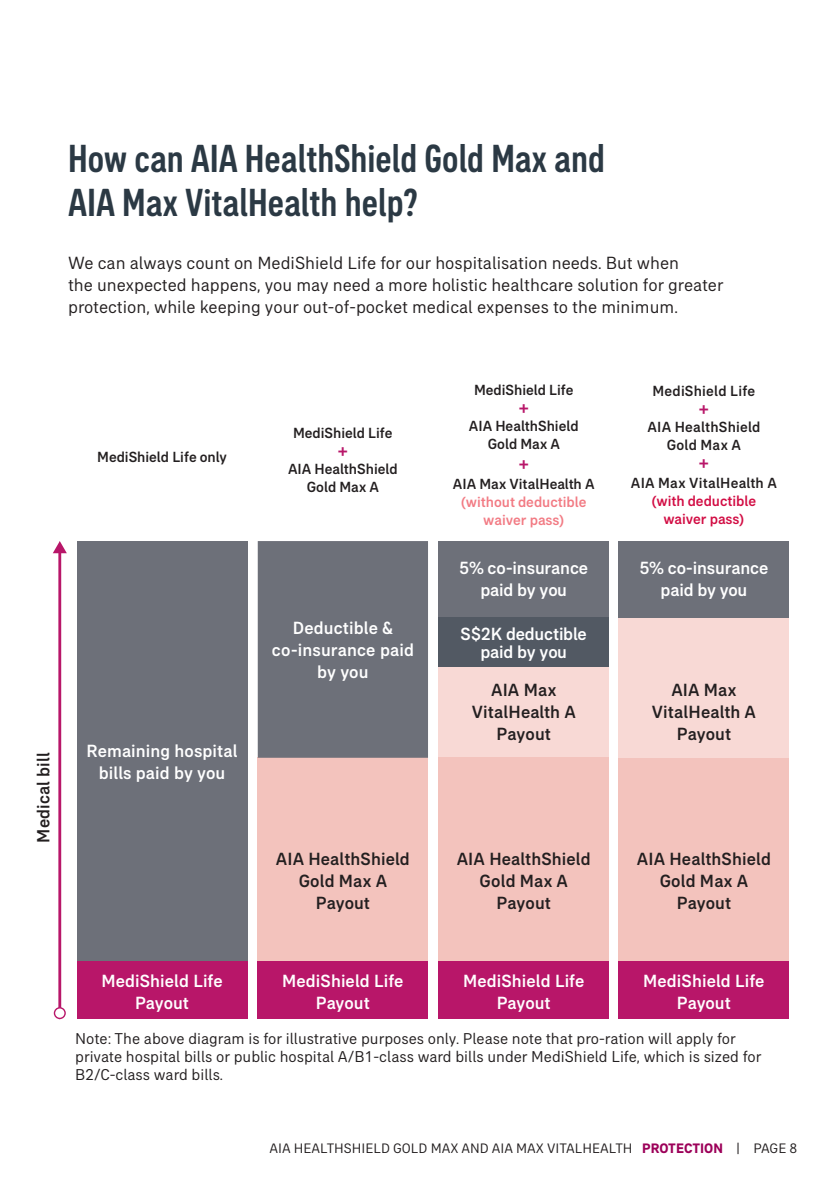
<style>
.page{position:relative;width:840px;height:1191px;background:#fff}
.page>*{position:absolute;margin:0;border:0;box-sizing:border-box;transform-origin:0 0}
.t1{font:500 condensed 40px/44px "AIA Everest";color:#2b3944}
.t2{font:500 20px "AIA Everest";color:#b81669}
.t3{font:500 18px/22px "AIA Everest";letter-spacing:.005em;color:#fff;text-align:center}
.t4{font:18px/22px "AIA Everest";color:#231f20}
.t5{font:500 18px/22px "AIA Everest";letter-spacing:.005em;color:#231f20;text-align:center}
.t6{font:16px/18px "AIA Everest";color:#231f20}
.t7{font:500 15px/18px "AIA Everest";color:#231f20;text-align:center}
.t8{font:500 15px/18px "AIA Everest";color:#f27b84;text-align:center}
.t9{font:500 15px/18px "AIA Everest";color:#d20d44;text-align:center}
.t10{font:500 15px "AIA Everest";letter-spacing:.02em;color:#231f20}
.t11{font:14px "AIA Everest";color:#231f20}
.s1{font-weight:700;color:#9c0159}
</style>
<div class="page">
<hr style="left:58px;top:550px;width:3px;height:464px;background:#b81669">
<svg style="left:54px;top:1007px;width:12px;height:12px"></svg>
<svg style="left:53px;top:541px;width:14px;height:12px"></svg>
<div style="left:77px;top:541px;width:170px;height:422px;background:#6d7079"></div>
<div style="left:77px;top:961px;width:170px;height:58px;background:#b81669"></div>
<div style="left:257px;top:757px;width:171px;height:206px;background:#f3c3bd"></div>
<div style="left:257px;top:541px;width:171px;height:216px;background:#6d7079"></div>
<div style="left:257px;top:961px;width:171px;height:58px;background:#b81669"></div>
<div style="left:618px;top:757px;width:170px;height:206px;background:#f3c3bd"></div>
<div style="left:618px;top:618px;width:170px;height:139px;background:#f8d9d5"></div>
<div style="left:618px;top:541px;width:170px;height:77px;background:#6d7079"></div>
<div style="left:618px;top:961px;width:170px;height:58px;background:#b81669"></div>
<div style="left:438px;top:667px;width:170px;height:90px;background:#f8d9d5"></div>
<div style="left:438px;top:541px;width:170px;height:76px;background:#6d7079"></div>
<div style="left:438px;top:617px;width:170px;height:50px;background:#525963"></div>
<div style="left:438px;top:757px;width:170px;height:206px;background:#f3c3bd"></div>
<div style="left:438px;top:961px;width:170px;height:58px;background:#b81669"></div>
<h1 class="t1" style="left:68px;top:136px;width:538px">How can AIA HealthShield Gold Max and<br>AIA Max VitalHealth help?</h1>
<p class="t4" style="left:68px;top:251px;width:656px">We can always count on MediShield Life for our hospitalisation needs. But when<br>the unexpected happens, you may need a more holistic healthcare solution for greater protection, while keeping your out-of-pocket medical expenses to the minimum.</p>
<p class="t5" style="left:32px;top:842px;width:92px;rotate:-90deg">Medical bill</p>
<p class="t7" style="left:97px;top:448px;width:131px">MediShield Life only</p>
<p class="t7" style="left:293px;top:424px;width:101px">MediShield Life</p>
<p class="t2" style="left:337px;top:440px;width:13px">+</p>
<p class="t7" style="left:288px;top:460px;width:111px">AIA HealthShield<br>Gold Max A</p>
<p class="t3" style="left:86px;top:739px;width:152px">Remaining hospital bills paid by you</p>
<p class="t3" style="left:101px;top:969px;width:123px">MediShield Life<br>Payout</p>
<p class="t3" style="left:272px;top:616px;width:143px">Deductible &amp; co-insurance paid by you</p>
<p class="t5" style="left:276px;top:847px;width:135px">AIA HealthShield<br>Gold Max A<br>Payout</p>
<p class="t3" style="left:282px;top:969px;width:123px">MediShield Life<br>Payout</p>
<p class="t7" style="left:473px;top:380px;width:101px">MediShield Life</p>
<p class="t2" style="left:518px;top:396px;width:13px">+</p>
<p class="t7" style="left:468px;top:416px;width:111px">AIA HealthShield<br>Gold Max A</p>
<p class="t2" style="left:518px;top:452px;width:13px">+</p>
<p class="t7" style="left:452px;top:474px;width:143px">AIA Max VitalHealth A</p>
<p class="t8" style="left:460px;top:492px;width:127px">(without deductible waiver pass)</p>
<p class="t3" style="left:459px;top:557px;width:130px">5% co-insurance paid by you</p>
<p class="t3" style="left:460px;top:625px;width:128px;line-height:18px">S$2K deductible paid by you</p>
<p class="t5" style="left:471px;top:678px;width:106px">AIA Max<br>VitalHealth A<br>Payout</p>
<p class="t7" style="left:652px;top:381px;width:104px">MediShield Life</p>
<p class="t2" style="left:697px;top:397px;width:13px">+</p>
<p class="t7" style="left:647px;top:417px;width:114px">AIA HealthShield<br>Gold Max A</p>
<p class="t2" style="left:697px;top:451px;width:13px">+</p>
<p class="t10" style="left:630px;top:474px;width:147px">AIA Max VitalHealth A</p>
<p class="t9" style="left:651px;top:491px;width:106px">(with deductible waiver pass)</p>
<p class="t3" style="left:639px;top:557px;width:130px">5% co-insurance paid by you</p>
<p class="t5" style="left:651px;top:678px;width:106px">AIA Max<br>VitalHealth A<br>Payout</p>
<p class="t5" style="left:456px;top:847px;width:135px">AIA HealthShield<br>Gold Max A<br>Payout</p>
<p class="t3" style="left:463px;top:969px;width:123px">MediShield Life<br>Payout</p>
<p class="t5" style="left:636px;top:847px;width:135px">AIA HealthShield<br>Gold Max A<br>Payout</p>
<p class="t3" style="left:643px;top:969px;width:123px">MediShield Life<br>Payout</p>
<p class="t6" style="left:75px;top:1029px;width:687px">Note: The above diagram is for illustrative purposes only. Please note that pro-ration will apply for private hospital bills or public hospital A/B1-class ward bills under MediShield Life, which is sized for<br>B2/C-class ward bills.</p>
<p class="t11" style="left:269px;top:1140px;width:529px">AIA HEALTHSHIELD GOLD MAX AND AIA MAX VITALHEALTH <span class="s1">PROTECTION</span> | PAGE 8</p>
</div>
